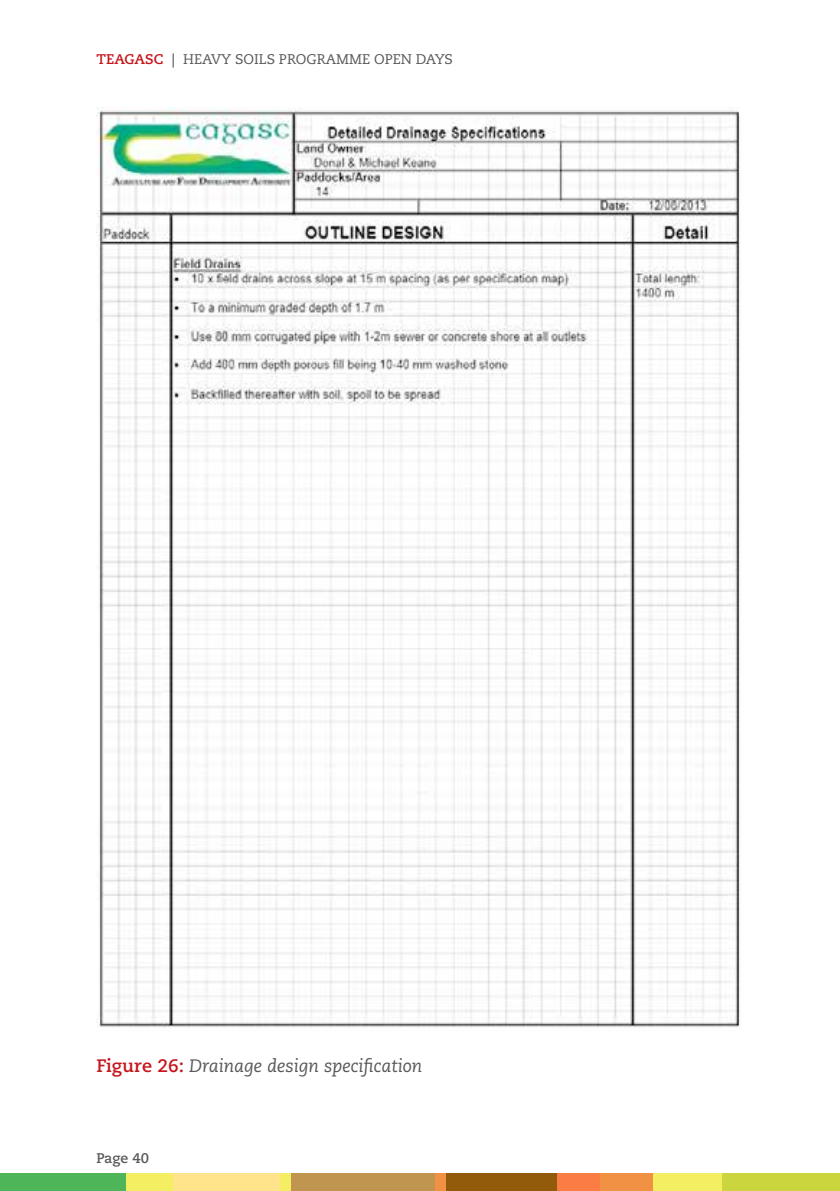
<style>
.page{position:relative;width:840px;height:1191px;background:#fff}
.page>*{position:absolute;margin:0;border:0;box-sizing:border-box;transform-origin:0 0}
.t1{font:italic 18px "Caecilia LT Std";color:#58585b}
.t2{font:14px "Caecilia LT Std";color:#58585b}
.t3{font:700 14px "Caecilia LT Std";color:#58585b}
.s1{font-weight:700;color:#c4161c}
.s2{font-weight:700}
.s3{font-weight:700;font-style:normal;color:#c4161c}
</style>
<div class="page">
<div style="left:0;top:1174px;width:126px;height:17px;background:#4eb659"></div>
<div style="left:173px;top:1174px;width:108px;height:17px;background:#ffe48c"></div>
<div style="left:126px;top:1174px;width:47px;height:17px;background:#f4ee62"></div>
<div style="left:290px;top:1174px;width:145px;height:17px;background:#bf954f"></div>
<div style="left:281px;top:1174px;width:10px;height:17px;background:#f4ee62"></div>
<div style="left:445px;top:1174px;width:112px;height:17px;background:#925b0b"></div>
<div style="left:435px;top:1174px;width:10px;height:17px;background:#f19144"></div>
<div style="left:599px;top:1174px;width:54px;height:17px;background:#f19144"></div>
<div style="left:556px;top:1174px;width:43px;height:17px;background:#fa7d43"></div>
<div style="left:721px;top:1174px;width:118px;height:17px;background:#cbd53e"></div>
<div style="left:653px;top:1174px;width:68px;height:17px;background:#f4ee62"></div>
<img style="left:96px;top:107px;width:644px;height:920px">
<p class="t2" style="left:96px;top:51px;width:356px"><span class="s1">Teagasc</span> <span class="s2">|</span> HEAVY SOILS PROGRAMME OPEN DAYS</p>
<p class="t1" style="left:96px;top:1055px;width:327px"><span class="s3">Figure 26:</span> Drainage design specification</p>
<p class="t3" style="left:96px;top:1149px;width:54px">Page 40</p>
</div>
